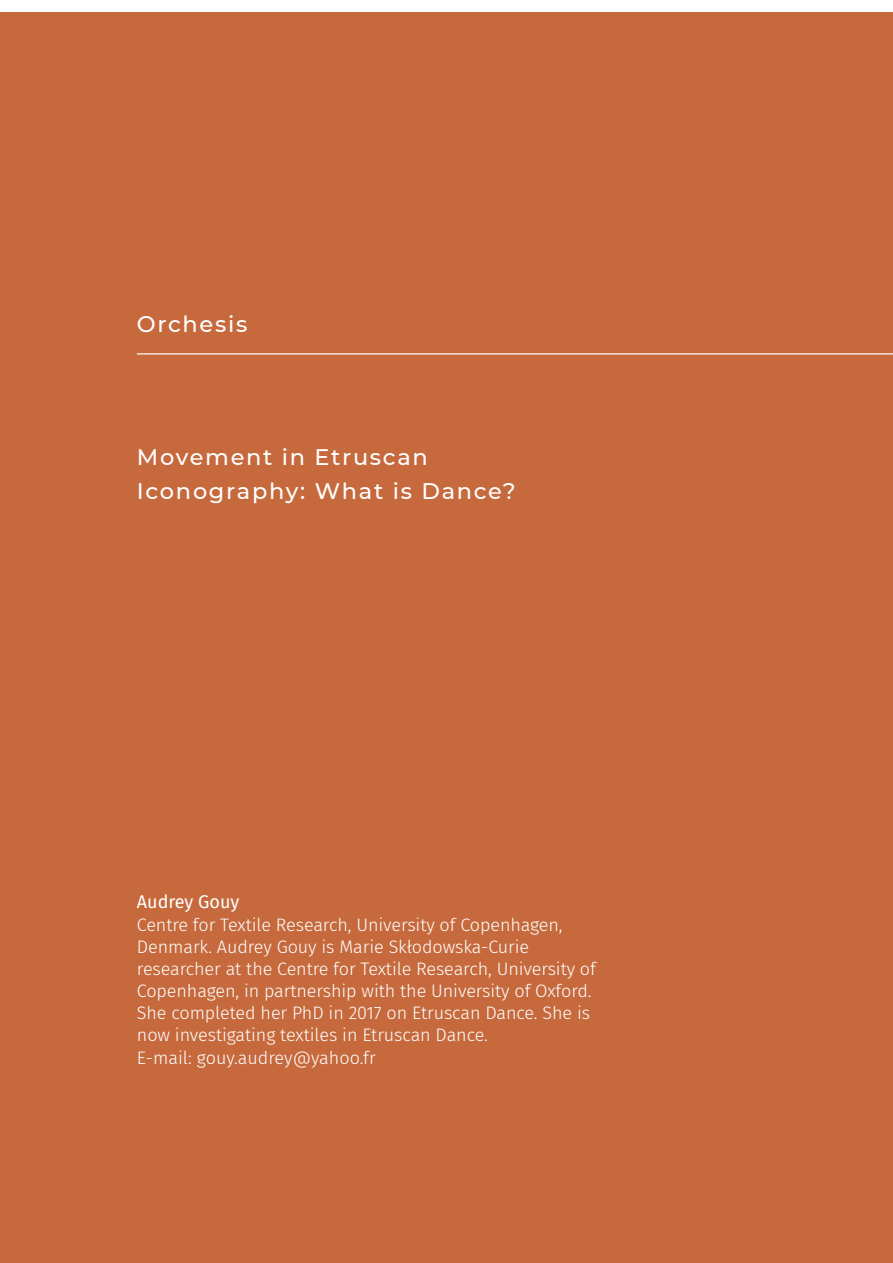
<style>
.page{position:relative;width:893px;height:1263px;background:#c66a3e}
.page>*{position:absolute;margin:0;border:0;box-sizing:border-box;transform-origin:0 0}
.t1{font:500 22.5px/33.3px "Montserrat";letter-spacing:.075em;color:#fff}
.t2{font:300 18px/22.2px "Fira Sans";letter-spacing:-.005em;color:#fff}
.t3{font:18px "Fira Sans";color:#fff}
</style>
<div class="page">
<div style="left:0;top:0;width:893px;height:11px;background:#fff"></div>
<hr style="left:137px;top:353px;width:756px;height:1px;background:#fff">
<p class="t1" style="left:137px;top:306px;width:112px">Orchesis</p>
<p class="t1" style="left:137px;top:440px;width:380px">Movement in Etruscan<br>Iconography: What is Dance?</p>
<p class="t3" style="left:137px;top:888px;width:104px">Audrey Gouy</p>
<p class="t2" style="left:137px;top:913px;width:460px">Centre for Textile Research, University of Copenhagen, Denmark. Audrey Gouy is Marie Skłodowska-Curie researcher at the Centre for Textile Research, University of Copenhagen, in partnership with the University of Oxford.<br>She completed her PhD in 2017 on Etruscan Dance. She is now investigating textiles in Etruscan Dance.<br>E-mail: gouy.audrey@yahoo.fr</p>
</div>
